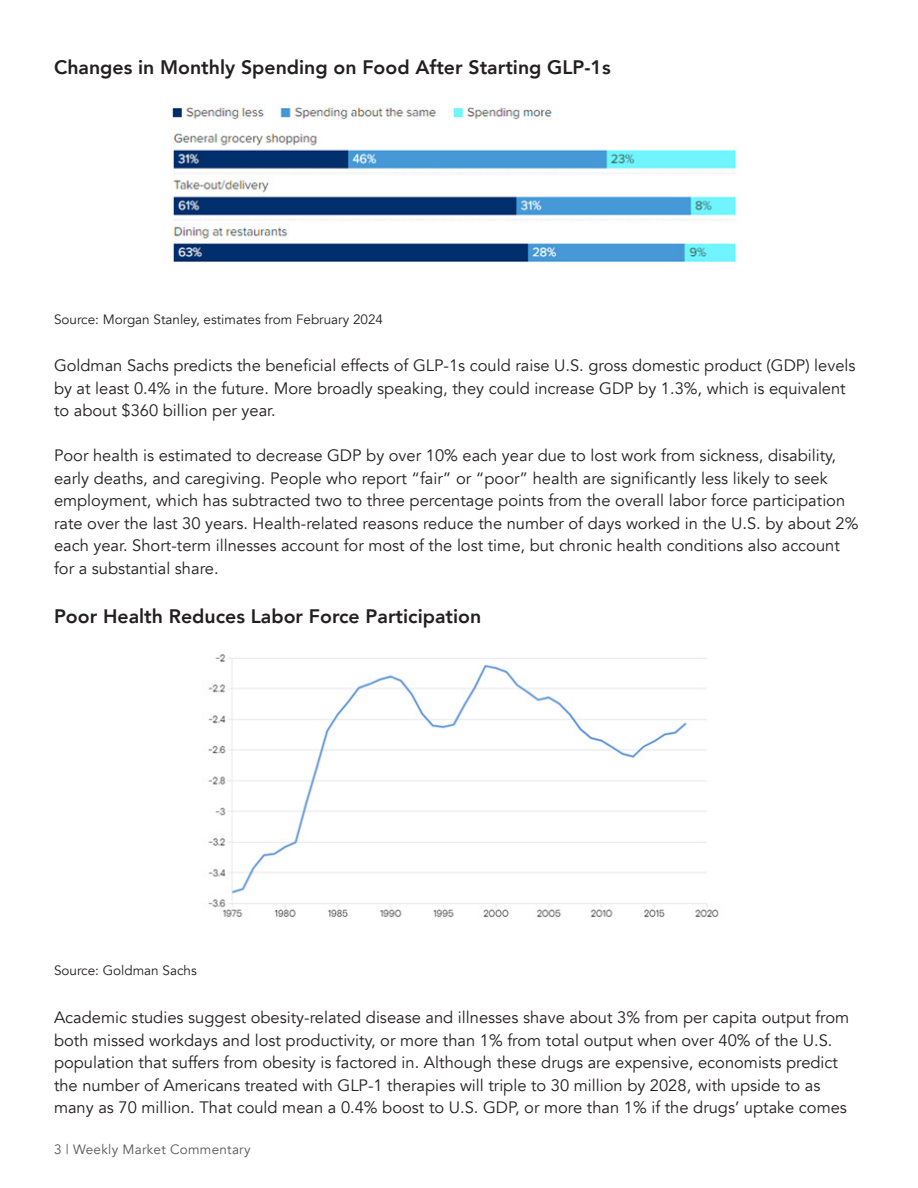
<style>
.page{position:relative;width:918px;height:1188px;background:#fff}
.page>*{position:absolute;margin:0;border:0;box-sizing:border-box;transform-origin:0 0}
.Header_2{font:800 19.5px "Avenir";color:#231f20}
.Body_Content{font:16.5px/22.5px "Avenir";color:#231f20}
.Disclosure_Body{font:13.5px "Avenir";color:#231f20}
.t1{font:13.5px "Avenir";letter-spacing:.02em;color:#57585a}
</style>
<div class="page">
<img style="left:171px;top:105px;width:566px;height:158px">
<img style="left:208px;top:654px;width:511px;height:264px">
<p class="Header_2" style="left:54px;top:52px;width:558px">Changes in Monthly Spending on Food After Starting GLP-1s</p>
<p class="Disclosure_Body" style="left:54px;top:311px;width:331px">Source: Morgan Stanley, estimates from February 2024</p>
<p class="Body_Content" style="left:54px;top:355px;width:803px">Goldman Sachs predicts the beneficial effects of GLP-1s could raise U.S. gross domestic product (GDP) levels by at least 0.4% in the future. More broadly speaking, they could increase GDP by 1.3%, which is equivalent to about $360 billion per year.</p>
<p class="Body_Content" style="left:54px;top:445px;width:806px">Poor health is estimated to decrease GDP by over 10% each year due to lost work from sickness, disability, early deaths, and caregiving. People who report “fair” or “poor” health are significantly less likely to seek employment, which has subtracted two to three percentage points from the overall labor force participation rate over the last 30 years. Health-related reasons reduce the number of days worked in the U.S. by about 2% each year. Short-term illnesses account for most of the lost time, but chronic health conditions also account for a substantial share.</p>
<p class="Header_2" style="left:54px;top:601px;width:429px">Poor Health Reduces Labor Force Participation</p>
<p class="Disclosure_Body" style="left:54px;top:963px;width:144px">Source: Goldman Sachs</p>
<p class="Body_Content" style="left:54px;top:1006px;width:797px">Academic studies suggest obesity-related disease and illnesses shave about 3% from per capita output from both missed workdays and lost productivity, or more than 1% from total output when over 40% of the U.S. population that suffers from obesity is factored in. Although these drugs are expensive, economists predict the number of Americans treated with GLP-1 therapies will triple to 30 million by 2028, with upside to as many as 70 million. That could mean a 0.4% boost to U.S. GDP, or more than 1% if the drugs’ uptake comes</p>
<p class="t1" style="left:54px;top:1141px;width:198px">3 | Weekly Market Commentary</p>
</div>
